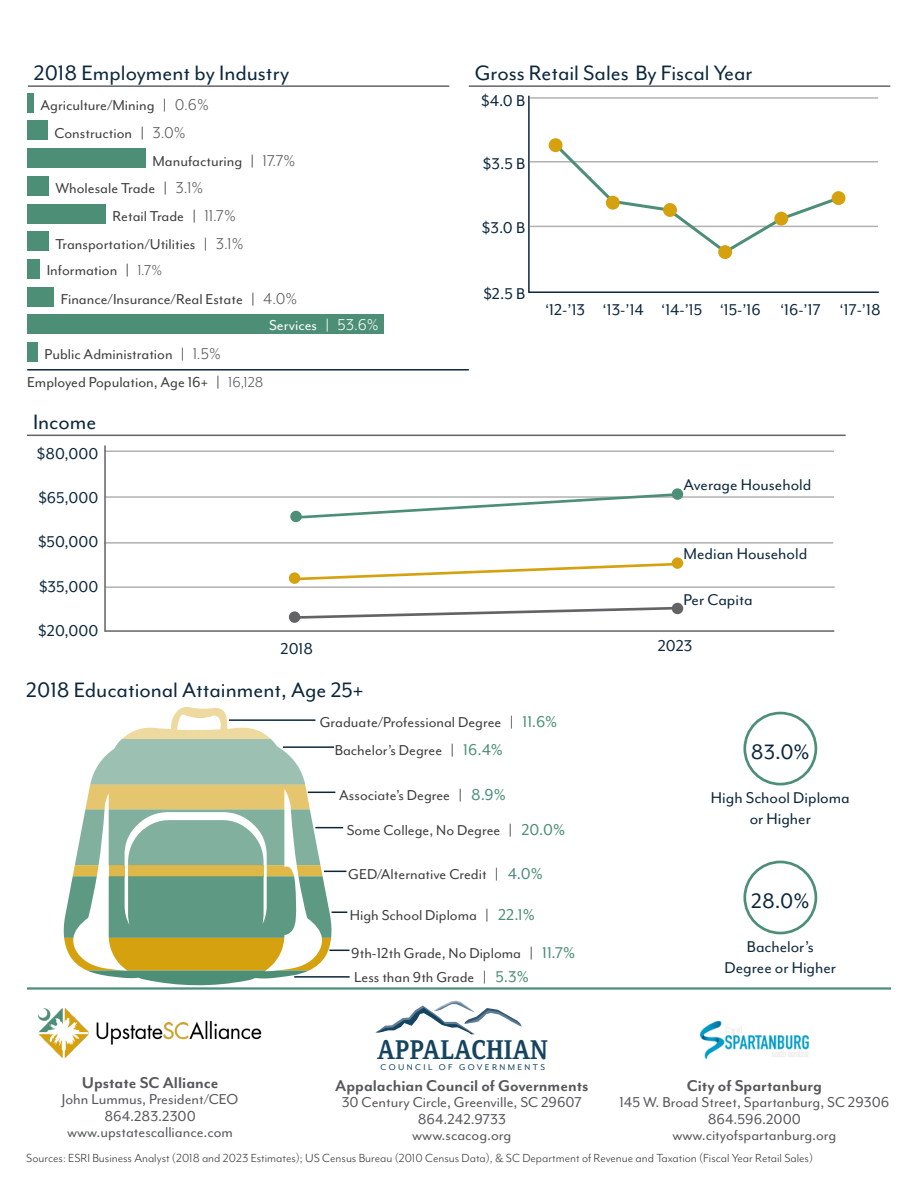
<style>
.page{position:relative;width:918px;height:1188px;background:#fff}
.page>*{position:absolute;margin:0;border:0;box-sizing:border-box;transform-origin:0 0}
.t1{font:700 26.1px "Cordale";color:#154460;scale:.89 1}
.t2{font:24px "Mr Eaves Mod OT";color:#0c273c}
.t3{font:18px/21.6px "Mr Eaves Mod OT";color:#0c273c;text-align:center}
.t4{font:700 18px "Mr Eaves Mod OT";color:#57585a}
.t5{font:16.5px/27.9px "Mr Eaves Mod OT";color:#3e3e3f}
.t6{font:16.5px/16.5px "Mr Eaves Mod OT";color:#57585a;text-align:center}
.t7{font:13.5px "Mr Eaves Mod OT";color:#3e3e3f}
.t8{font:9.75px "Mr Eaves Mod OT";letter-spacing:.25em;color:#154460}
.s1{font-size:18px;color:#57585a}
.s2{color:#57585a}
.s3{color:#fff}
.s4{font-size:18px;color:#fff}
.s5{font-size:18px;color:#4c8f76}
</style>
<div class="page">
<hr style="left:28px;top:85px;width:421px;height:2px;background:#636366">
<hr style="left:28px;top:369px;width:440px;height:2px;background:#0c273c">
<hr style="left:27px;top:987px;width:864px;height:3px;background:#4c8f76">
<hr style="left:530px;top:161px;width:348px;height:2px;background:#b1b1b1">
<hr style="left:530px;top:226px;width:348px;height:1px;background:#b1b1b1">
<hr style="left:530px;top:97px;width:348px;height:2px;background:#b1b1b1">
<svg style="left:552px;top:149px;width:290px;height:107px"></svg>
<hr style="left:294px;top:976px;width:56px;height:2px;background:#0c273c">
<div style="left:743px;top:712px;width:74px;height:73px;border:3px solid #4c8f76;border-radius:50%"></div>
<div style="left:743px;top:861px;width:74px;height:73px;border:3px solid #4c8f76;border-radius:50%"></div>
<div style="left:27px;top:121px;width:21px;height:19px;background:#4c8f76"></div>
<div style="left:27px;top:148px;width:119px;height:20px;background:#4c8f76"></div>
<div style="left:27px;top:176px;width:22px;height:19px;background:#4c8f76"></div>
<div style="left:27px;top:204px;width:79px;height:19px;background:#4c8f76"></div>
<div style="left:27px;top:231px;width:22px;height:20px;background:#4c8f76"></div>
<div style="left:27px;top:259px;width:13px;height:20px;background:#4c8f76"></div>
<div style="left:27px;top:287px;width:27px;height:19px;background:#4c8f76"></div>
<div style="left:27px;top:315px;width:356px;height:19px;background:#4c8f76"></div>
<div style="left:27px;top:342px;width:11px;height:20px;background:#4c8f76"></div>
<div style="left:27px;top:93px;width:7px;height:20px;background:#4c8f76"></div>
<svg style="left:375px;top:1001px;width:147px;height:33px"></svg>
<hr style="left:529px;top:291px;width:350px;height:2px;background:#0c273c">
<hr style="left:469px;top:85px;width:421px;height:2px;background:#636366">
<hr style="left:528px;top:96px;width:2px;height:197px;background:#0c273c">
<div style="left:549px;top:138px;width:14px;height:14px;background:#d5a10e;border-radius:50%"></div>
<div style="left:663px;top:203px;width:14px;height:14px;background:#d5a10e;border-radius:50%"></div>
<div style="left:606px;top:196px;width:14px;height:14px;background:#d5a10e;border-radius:50%"></div>
<div style="left:718px;top:245px;width:14px;height:14px;background:#d5a10e;border-radius:50%"></div>
<div style="left:774px;top:212px;width:14px;height:14px;background:#d5a10e;border-radius:50%"></div>
<div style="left:832px;top:191px;width:14px;height:14px;background:#d5a10e;border-radius:50%"></div>
<svg style="left:63px;top:707px;width:286px;height:279px"></svg>
<hr style="left:105px;top:450px;width:729px;height:2px;background:#b1b1b1">
<hr style="left:105px;top:586px;width:730px;height:2px;background:#b1b1b1">
<hr style="left:105px;top:496px;width:729px;height:2px;background:#b1b1b1">
<hr style="left:104px;top:542px;width:729px;height:2px;background:#b1b1b1">
<hr style="left:104px;top:445px;width:2px;height:187px;background:#636366">
<hr style="left:105px;top:630px;width:729px;height:2px;background:#636366">
<svg style="left:290px;top:511px;width:12px;height:11px"></svg>
<div style="left:672px;top:488px;width:11px;height:12px;background:#4c8f76;border-radius:50%"></div>
<div style="left:289px;top:572px;width:11px;height:12px;background:#d5a10e;border-radius:50%"></div>
<svg style="left:672px;top:557px;width:11px;height:12px"></svg>
<div style="left:289px;top:611px;width:11px;height:12px;background:#636366;border-radius:50%"></div>
<div style="left:672px;top:603px;width:11px;height:11px;background:#636366;border-radius:50%"></div>
<hr style="left:27px;top:435px;width:819px;height:1px;background:#636366">
<svg style="left:293px;top:493px;width:388px;height:27px"></svg>
<svg style="left:293px;top:605px;width:388px;height:15px"></svg>
<svg style="left:293px;top:561px;width:388px;height:21px"></svg>
<img style="left:700px;top:1021px;width:108px;height:38px">
<img style="left:39px;top:1008px;width:222px;height:49px">
<h2 class="t2" style="left:34px;top:60px;width:257px">2018 Employment by Industry</h2>
<p class="t5" style="left:40px;top:92px;width:170px">Agriculture/Mining | <span class="s1">0.6%</span></p>
<p class="t5" style="left:54px;top:119px;width:133px">Construction | <span class="s1">3.0%</span></p>
<p class="t5" style="left:153px;top:147px;width:144px">Manufacturing | <span class="s1">17.7%</span></p>
<p class="t5" style="left:55px;top:175px;width:150px">Wholesale Trade | <span class="s1">3.1%</span></p>
<p class="t5" style="left:113px;top:203px;width:125px">Retail Trade | <span class="s1">11.7%</span></p>
<p class="t5" style="left:55px;top:230px;width:190px">Transportation/Utilities | <span class="s1">3.1%</span></p>
<p class="t5" style="left:47px;top:257px;width:117px">Information | <span class="s2">1.7%</span></p>
<p class="t5" style="left:269px;top:286px;width:111px;line-height:26.1px;text-indent:-208px">Finance/Insurance/Real Estate | <span class="s1">4.0%<br></span><span class="s3">Services |</span> <span class="s4">53.6%</span></p>
<p class="t5" style="left:45px;top:341px;width:178px">Public Administration | <span class="s1">1.5%</span></p>
<p class="t5" style="left:27px;top:368px;width:238px">Employed Population, Age 16+ | <span class="s2">16,128</span></p>
<h2 class="t2" style="left:33px;top:409px;width:65px">Income</h2>
<p class="t3" style="left:37px;top:443px;width:63px">$80,000</p>
<p class="t3" style="left:38px;top:487px;width:61px">$65,000</p>
<p class="t3" style="left:38px;top:531px;width:62px">$50,000</p>
<p class="t3" style="left:39px;top:576px;width:61px">$35,000</p>
<h2 class="t2" style="left:475px;top:60px;width:279px">Gross Retail Sales By Fiscal Year</h2>
<p class="t3" style="left:481px;top:90px;width:45px">$4.0 B</p>
<p class="t3" style="left:483px;top:153px;width:44px">$3.5 B</p>
<p class="t3" style="left:482px;top:217px;width:45px">$3.0 B</p>
<p class="t3" style="left:483px;top:283px;width:43px">$2.5 B</p>
<p class="t3" style="left:545px;top:299px;width:337px">‘12-’13 ‘13-’14 ‘14-’15 ‘15-’16 ‘16-’17 ‘17-’18</p>
<p class="t3" style="left:684px;top:474px;width:129px">Average Household</p>
<p class="t3" style="left:684px;top:543px;width:125px">Median Household</p>
<p class="t3" style="left:684px;top:589px;width:71px">Per Capita</p>
<p class="t3" style="left:38px;top:620px;width:62px">$20,000</p>
<p class="t3" style="left:281px;top:638px;width:34px">2018</p>
<p class="t3" style="left:658px;top:635px;width:36px">2023</p>
<h2 class="t2" style="left:26px;top:677px;width:339px">2018 Educational Attainment, Age 25+</h2>
<p class="t4" style="left:82px;top:1072px;width:138px">Upstate SC Alliance</p>
<p class="t6" style="left:62px;top:1091px;width:178px">John Lummus, President/CEO<br>864.283.2300 www.upstatescalliance.com</p>
<p class="t5" style="left:335px;top:708px;width:224px;text-indent:-15px">Graduate/Professional Degree | <span class="s5">11.6%<br></span>Bachelor’s Degree | <span class="s5">16.4%</span></p>
<p class="t5" style="left:347px;top:777px;width:220px;line-height:35.4px;text-indent:-8px">Associate’s Degree | <span class="s5">8.9%<br></span>Some College, No Degree | <span class="s5">20.0%</span></p>
<p class="t5" style="left:348px;top:860px;width:196px">GED/Alternative Credit | <span class="s5">4.0%</span></p>
<p class="t5" style="left:350px;top:901px;width:187px">High School Diploma | <span class="s5">22.1%</span></p>
<p class="t5" style="left:351px;top:941px;width:226px;line-height:24.3px">9th-12th Grade, No Diploma | <span class="s5">11.7%<br></span>Less than 9th Grade | <span class="s5">5.3%</span></p>
<h1 class="t1" style="left:377px;top:1035px;width:193px">APPALACHIAN</h1>
<p class="t8" style="left:380px;top:1062px;width:166px">COUNCIL OF GOVERNMENTS</p>
<p class="t4" style="left:335px;top:1076px;width:255px">Appalachian Council of Governments</p>
<p class="t6" style="left:342px;top:1094px;width:242px">30 Century Circle, Greenville, SC 29607<br>864.242.9733<br>www.scacog.org</p>
<h2 class="t2" style="left:751px;top:738px;width:60px">83.0%</h2>
<p class="t3" style="left:711px;top:787px;width:140px">High School Diploma or Higher</p>
<h2 class="t2" style="left:751px;top:887px;width:60px">28.0%</h2>
<p class="t3" style="left:725px;top:936px;width:113px">Bachelor’s<br>Degree or Higher</p>
<p class="t4" style="left:687px;top:1076px;width:137px">City of Spartanburg</p>
<p class="t6" style="left:620px;top:1094px;width:271px">145 W. Broad Street, Spartanburg, SC 29306<br>864.596.2000<br>www.cityofspartanburg.org</p>
<p class="t7" style="left:26px;top:1150px;width:788px">Sources: ESRI Business Analyst (2018 and 2023 Estimates); US Census Bureau (2010 Census Data), &amp; SC Department of Revenue and Taxation (Fiscal Year Retail Sales)</p>
</div>
